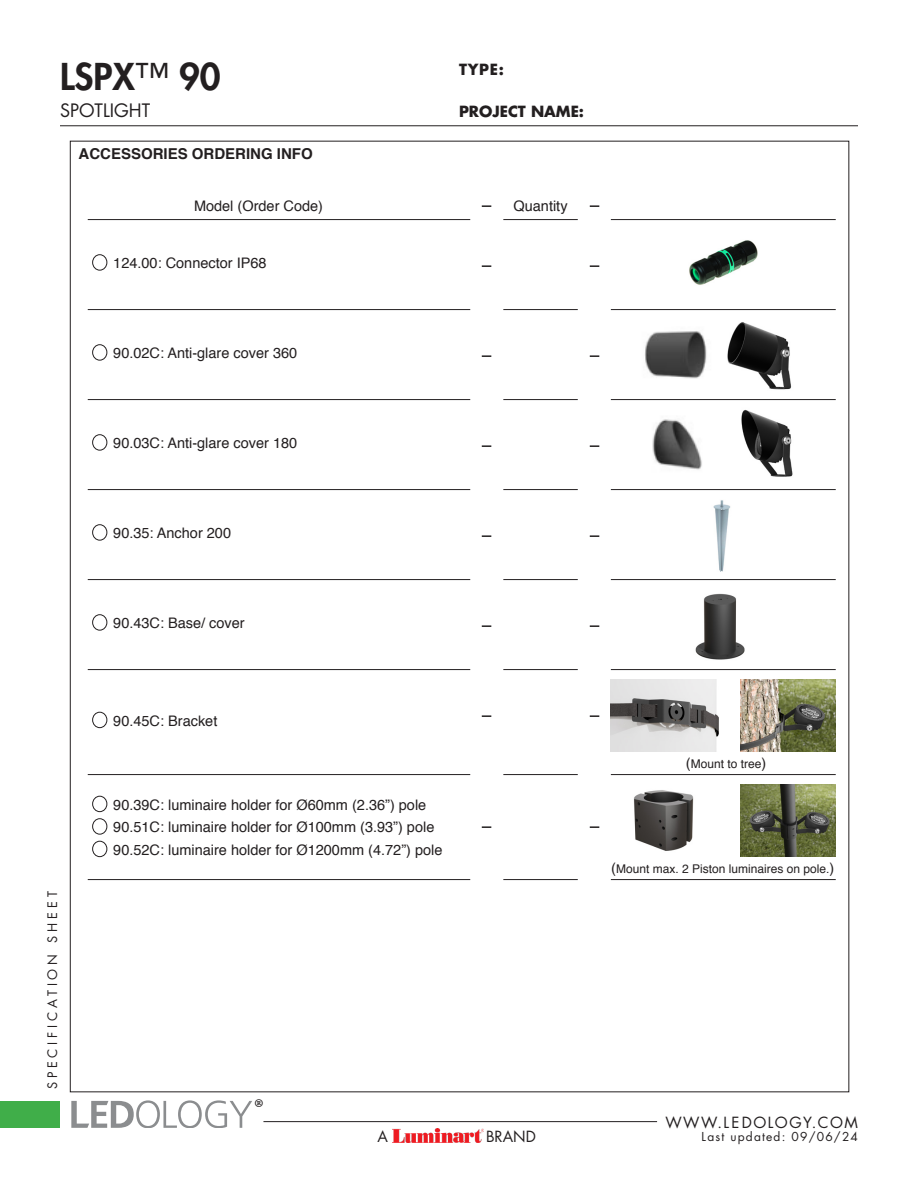
<style>
.page{position:relative;width:918px;height:1188px;background:#fff}
.page>*{position:absolute;margin:0;border:0;box-sizing:border-box;transform-origin:0 0}
.t1{font:800 36px "Futura Std";color:#231f20}
.t2{font:30px "Minion Pro";color:#231f20}
.t3{font:18px "Futura Std";color:#231f20}
.t4{font:700 15px "Helvetica";color:#231f20}
.t5{font:15px "Futura Std";letter-spacing:.1em;color:#231f20}
.t6{font:700 15px "Futura Std";color:#231f20}
.t7{font:14.55px "Helvetica";color:#231f20}
.t8{font:12.75px "Futura Std";letter-spacing:.3em;color:#231f20}
.t9{font:12px "Helvetica";color:#231f20}
.t10{font:12px "Futura Std";letter-spacing:.1em;color:#231f20}
.s1{font-weight:500}
.s2{font-size:14.55px}
</style>
<div class="page">
<svg style="left:71px;top:1100px;width:181px;height:28px"></svg>
<img style="left:393px;top:1129px;width:90px;height:13px">
<hr style="left:60px;top:125px;width:798px;height:1px;background:#231f20">
<div style="left:0;top:1101px;width:60px;height:27px;background:#40ae49"></div>
<hr style="left:263px;top:1121px;width:394px;height:1px;background:#231f20">
<img style="left:656px;top:220px;width:140px;height:91px">
<hr style="left:611px;top:219px;width:225px;height:1px;background:#231f20">
<hr style="left:611px;top:309px;width:225px;height:1px;background:#231f20">
<hr style="left:611px;top:399px;width:225px;height:1px;background:#231f20">
<hr style="left:611px;top:489px;width:225px;height:1px;background:#231f20">
<hr style="left:611px;top:579px;width:225px;height:1px;background:#231f20">
<hr style="left:611px;top:669px;width:225px;height:1px;background:#231f20">
<hr style="left:611px;top:774px;width:225px;height:1px;background:#231f20">
<hr style="left:611px;top:879px;width:225px;height:1px;background:#231f20">
<hr style="left:503px;top:219px;width:75px;height:1px;background:#231f20">
<hr style="left:503px;top:309px;width:75px;height:1px;background:#231f20">
<hr style="left:503px;top:399px;width:75px;height:1px;background:#231f20">
<hr style="left:503px;top:489px;width:75px;height:1px;background:#231f20">
<hr style="left:503px;top:579px;width:75px;height:1px;background:#231f20">
<hr style="left:503px;top:669px;width:75px;height:1px;background:#231f20">
<hr style="left:503px;top:774px;width:75px;height:1px;background:#231f20">
<hr style="left:503px;top:879px;width:75px;height:1px;background:#231f20">
<hr style="left:88px;top:219px;width:382px;height:1px;background:#231f20">
<hr style="left:88px;top:309px;width:382px;height:1px;background:#231f20">
<hr style="left:88px;top:399px;width:382px;height:1px;background:#231f20">
<hr style="left:88px;top:489px;width:382px;height:1px;background:#231f20">
<hr style="left:88px;top:579px;width:382px;height:1px;background:#231f20">
<hr style="left:88px;top:669px;width:382px;height:1px;background:#231f20">
<hr style="left:88px;top:774px;width:382px;height:1px;background:#231f20">
<hr style="left:88px;top:879px;width:382px;height:1px;background:#231f20">
<svg style="left:482px;top:205px;width:9px;height:2px"></svg>
<svg style="left:482px;top:265px;width:9px;height:2px"></svg>
<svg style="left:482px;top:355px;width:9px;height:2px"></svg>
<svg style="left:482px;top:445px;width:9px;height:2px"></svg>
<svg style="left:482px;top:535px;width:9px;height:2px"></svg>
<svg style="left:482px;top:625px;width:9px;height:2px"></svg>
<svg style="left:482px;top:715px;width:9px;height:2px"></svg>
<svg style="left:482px;top:826px;width:9px;height:2px"></svg>
<svg style="left:590px;top:205px;width:9px;height:2px"></svg>
<svg style="left:590px;top:265px;width:9px;height:2px"></svg>
<svg style="left:590px;top:355px;width:9px;height:2px"></svg>
<svg style="left:590px;top:445px;width:9px;height:2px"></svg>
<svg style="left:590px;top:535px;width:9px;height:2px"></svg>
<svg style="left:590px;top:625px;width:9px;height:2px"></svg>
<svg style="left:590px;top:715px;width:9px;height:2px"></svg>
<svg style="left:590px;top:826px;width:9px;height:2px"></svg>
<img style="left:645px;top:331px;width:62px;height:48px">
<img style="left:652px;top:419px;width:50px;height:51px">
<img style="left:727px;top:322px;width:65px;height:68px">
<img style="left:741px;top:409px;width:52px;height:68px">
<img style="left:713px;top:500px;width:18px;height:71px">
<img style="left:695px;top:593px;width:50px;height:67px">
<img style="left:611px;top:680px;width:108px;height:71px">
<img style="left:633px;top:790px;width:61px;height:61px">
<img style="left:740px;top:680px;width:96px;height:71px">
<img style="left:740px;top:785px;width:96px;height:71px">
<div style="left:92px;top:254px;width:15px;height:17px;border:1px solid #231f20;border-radius:50%"></div>
<div style="left:92px;top:344px;width:15px;height:17px;border:1px solid #231f20;border-radius:50%"></div>
<div style="left:92px;top:434px;width:15px;height:17px;border:1px solid #231f20;border-radius:50%"></div>
<div style="left:92px;top:524px;width:15px;height:17px;border:1px solid #231f20;border-radius:50%"></div>
<div style="left:92px;top:614px;width:15px;height:17px;border:1px solid #231f20;border-radius:50%"></div>
<div style="left:92px;top:712px;width:15px;height:16px;border:1px solid #231f20;border-radius:50%"></div>
<div style="left:92px;top:818px;width:15px;height:17px;border:1px solid #231f20;border-radius:50%"></div>
<div style="left:92px;top:841px;width:15px;height:16px;border:1px solid #231f20;border-radius:50%"></div>
<div style="left:92px;top:796px;width:15px;height:16px;border:1px solid #231f20;border-radius:50%"></div>
<p class="t1" style="left:60px;top:54px;width:162px">LSPX<span class="s1">™</span> 90</p>
<p class="t3" style="left:60px;top:99px;width:92px">SPOTLIGHT</p>
<p class="t4" style="left:79px;top:141px;width:236px">ACCESSORIES ORDERING INFO</p>
<p class="t6" style="left:459px;top:59px;width:47px">TYPE:</p>
<p class="t6" style="left:459px;top:101px;width:127px">PROJECT NAME:</p>
<p class="t7" style="left:194px;top:195px;width:131px">Model (Order Code)</p>
<p class="t7" style="left:514px;top:195px;width:56px">Quantity</p>
<p class="t7" style="left:113px;top:252px;width:155px">124.00: Connector IP68</p>
<p class="t7" style="left:113px;top:342px;width:186px">90.02C: Anti-glare cover 360</p>
<p class="t7" style="left:113px;top:432px;width:186px">90.03C: Anti-glare cover 180</p>
<p class="t7" style="left:113px;top:522px;width:119px">90.35: Anchor 200</p>
<p class="t7" style="left:113px;top:612px;width:133px">90.43C: Base/ cover</p>
<p class="t8" style="left:44px;top:1089px;width:199px;rotate:-90deg">SPECIFICATION SHEET</p>
<p class="t7" style="left:113px;top:709px;width:106px">90.45C: Bracket</p>
<p class="t7" style="left:113px;top:793px;width:315px">90.39C: luminaire holder for Ø60mm (2.36”) pole</p>
<p class="t7" style="left:113px;top:816px;width:323px">90.51C: luminaire holder for Ø100mm (3.93”) pole</p>
<p class="t7" style="left:113px;top:838px;width:331px">90.52C: luminaire holder for Ø1200mm (4.72”) pole</p>
<h2 class="t2" style="left:254px;top:1089px;width:11px">®</h2>
<p class="t5" style="left:377px;top:1127px;width:12px">A</p>
<p class="t5" style="left:486px;top:1127px;width:51px">BRAND</p>
<p class="t9" style="left:686px;top:755px;width:82px"><span class="s2">(</span>Mount to tree<span class="s2">)</span></p>
<p class="t9" style="left:611px;top:860px;width:225px"><span class="s2">(</span>Mount max. 2 Piston luminaires on pole.<span class="s2">)</span></p>
<p class="t5" style="left:665px;top:1113px;width:194px">WWW.LEDOLOGY.COM</p>
<p class="t10" style="left:702px;top:1129px;width:158px">Last updated: 09/06/24</p>
</div>
